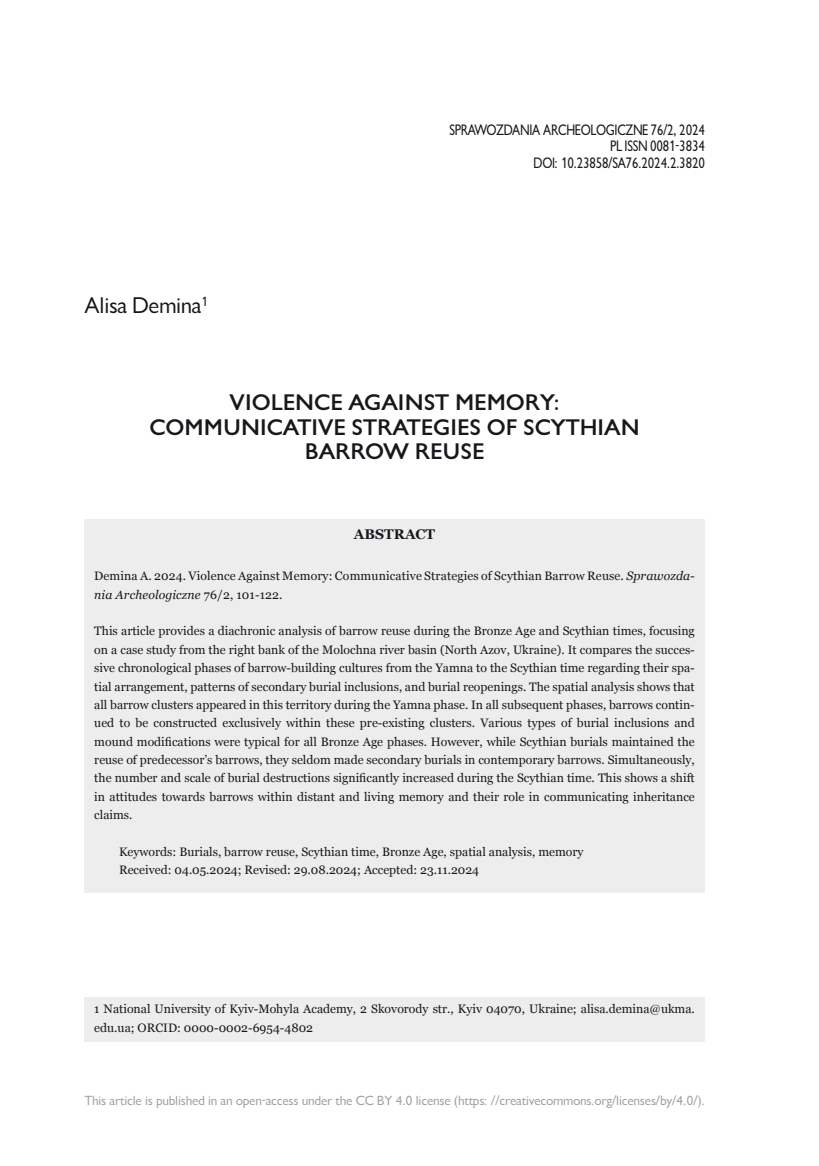
<style>
.page{position:relative;width:819px;height:1166px;background:#fff}
.page>*{position:absolute;margin:0;border:0;box-sizing:border-box;transform-origin:0 0}
.t1{font:700 21px/24.5px "Gilead CEFN";color:#1a171c;text-align:center}
.t2{font:21px "Gilead CEFN";color:#1a171c}
.t3{font:14px/16.8px "Gilead C Cnd EFN";color:#1a171c;text-align:right}
.t4{font:700 14px "Georgia";color:#1a171c}
.t5{font:12.25px/18.4px "Georgia";color:#1a171c}
.t6{font:12.25px "Gilead CEFN";color:#9d9ea0}
.s1{font-style:italic}
</style>
<div class="page">
<div style="left:84px;top:519px;width:620px;height:374px;background:#ededee"></div>
<div style="left:84px;top:998px;width:620px;height:44px;background:#ededee"></div>
<h1 class="t2" style="left:84px;top:293px;width:125px">Alisa Demina<sup>1</sup></h1>
<p class="t3" style="left:449px;top:121px;width:257px">SPRAWOZDANIA ARCHEOLOGICZNE 76/2, 2024<br>PL ISSN 0081-3834<br>DOI: 10.23858/SA76.2024.2.3820</p>
<h1 class="t1" style="left:149px;top:390px;width:492px">VIOLENCE AGAINST MEMORY:<br>COMM UNICATIVE STRATEGIES OF SCYTHIAN<br>BARROW REUSE</h1>
<p class="t4" style="left:354px;top:526px;width:83px">ABSTRACT</p>
<p class="t5" style="left:94px;top:567px;width:602px">Demina A. 2024. Violence Against Memory: Communicative Strategies of Scythian Barrow Reuse. <span class="s1">Sprawozda&shy;nia Archeologiczne</span> 76/2, 101-122.</p>
<p class="t5" style="left:94px;top:622px;width:602px;text-align:justify">This article provides a diachronic analysis of barrow reuse during the Bronze Age and Scythian times, focusing on a case study from the right bank of the Molochna river basin (North Azov, Ukraine). It compares the succes&shy;sive chronological phases of barrow-building cultures from the Yamna to the Scythian time regarding their spa&shy;tial arrangement, patterns of secondary burial inclusions, and burial reopenings. The spatial analysis shows that all barrow clusters appeared in this territory during the Yamna phase. In all subsequent phases, barrows contin&shy;ued to be constructed exclusively within these pre-existing clusters. Various types of burial inclusions and mound modifications were typical for all Bronze Age phases. However, while Scythian burials maintained the reuse of predecessor’s barrows, they seldom made secondary burials in contemporary barrows. Simultaneously, the number and scale of burial destructions significantly increased during the Scythian time. This shows a shift in attitudes towards barrows within distant and living memory and their role in communicating inheritance claims.</p>
<p class="t5" style="left:119px;top:842px;width:466px">Keywords: Burials, barrow reuse, Scythian time, Bronze Age, spatial analysis, memory<br>Received: 04.05.2024; Revised: 29.08.2024; Accepted: 23.11.2024</p>
<p class="t5" style="left:94px;top:1000px;width:602px">1 National University of Kyiv-Mohyla Academy, 2 Skovorody str., Kyiv 04070, Ukraine; alisa.demina@ukma. edu.ua; ORCID: 0000-0002-6954-4802</p>
<p class="t6" style="left:84px;top:1093px;width:622px">This article is published in an open-access under the CC BY 4.0 license (https: //creativecommons.org/licenses/by/4.0/).</p>
</div>
